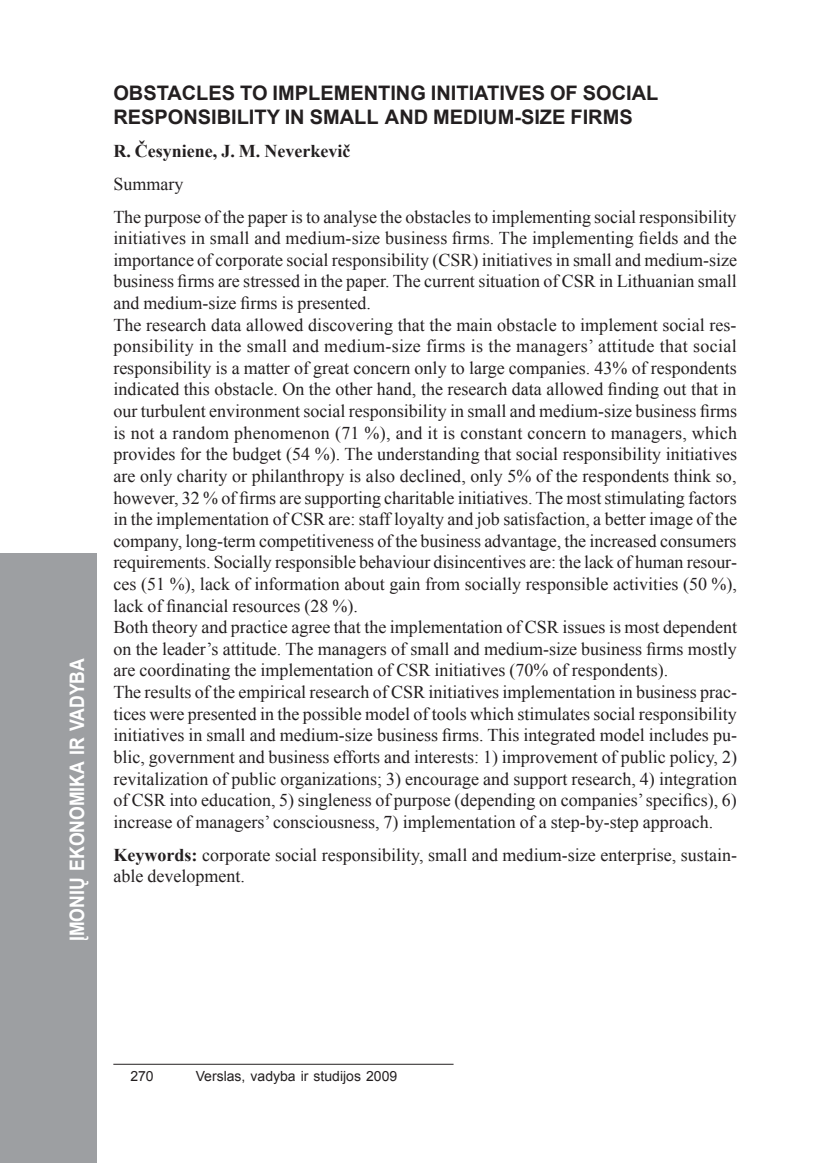
<style>
.page{position:relative;width:822px;height:1163px;background:#fff}
.page>*{position:absolute;margin:0;border:0;box-sizing:border-box;transform-origin:0 0}
.t1{font:700 20px "Arial";color:#231f20}
.t2{font:700 20px "Arial";color:#fff;scale:.88 1}
.t3{font:18px/21.6px "Times New Roman";color:#231f20}
.t4{font:700 18px "Times New Roman";color:#231f20}
.t5{font:14px "Arial";color:#231f20}
.s1{font-weight:700}
</style>
<div class="page">
<hr style="left:113px;top:1063px;width:341px;height:1px;background:#231f20">
<div style="left:0;top:553px;width:96px;height:609px;background:#9d9fa2"></div>
<p class="t2" style="left:64px;top:940px;width:323px;rotate:-90deg">Įmonių ekonomika ir vadyba</p>
<p class="t1" style="left:113px;top:79px;width:15px">OBSTACLES</p>
<p class="t1" style="left:240px;top:79px;width:46px">to IMPLEMENTING</p>
<p class="t1" style="left:431px;top:79px;width:10px">INITIATI</p>
<p class="t1" style="left:505px;top:79px;width:92px">VESOFSOCIAL</p>
<p class="t1" style="left:113px;top:103px;width:13px">RESPONSIBILITY</p>
<p class="t1" style="left:285px;top:103px;width:40px">IN SMALL</p>
<p class="t1" style="left:383px;top:103px;width:13px">AND</p>
<p class="t1" style="left:433px;top:103px;width:15px">MEDIUM</p>
<p class="t1" style="left:514px;top:103px;width:70px">-SIZE FIRMS</p>
<p class="t4" style="left:113px;top:138px;width:239px">R. Česyniene, J. M. Neverkevič</p>
<p class="t3" style="left:113px;top:167px;width:625px;line-height:33px">Summary<br>The purpose of the paper is to analyse the obstacles to implementing social responsibility</p>
<p class="t3" style="left:113px;top:227px;width:625px">initiatives in small and medium-size business firms. The implementing fields and the importance of corporate social responsibility (CSR) initiatives in small and medium-size business firms are stressed in the paper. The current situation of CSR in Lithuanian small and medium-size firms is presented.<br>The research data allowed discovering that the main obstacle to implement social res&shy;ponsibility in the small and medium-size firms is the managers’ attitude that social responsibility is a matter of great concern only to large companies. 43% of respondents indicated this obstacle. On the other hand, the research data allowed finding out that in our turbulent environment social responsibility in small and medium-size business firms is not a random phenomenon (71 %), and it is constant concern to managers, which provides for the budget (54 %). The understanding that social responsibility initiatives are only charity or philanthropy is also declined, only 5% of the respondents think so, however, 32 % of firms are supporting charitable initiatives. The most stimulating factors in the implementation of CSR are: staff loyalty and job satisfaction, a better image of the company, long-term competitiveness of the business advantage, the increased consumers requirements. Socially responsible behaviour disincentives are: the lack of human resour&shy;ces (51 %), lack of information about gain from socially responsible activities (50 %), lack of financial resources (28 %).<br>Both theory and practice agree that the implementation of CSR issues is most dependent on the leader’s attitude. The managers of small and medium-size business firms mostly are coordinating the implementation of CSR initiatives (70% of respondents).<br>The results of the empirical research of CSR initiatives implementation in business prac&shy;tices were presented in the possible model of tools which stimulates social responsibility initiatives in small and medium-size business firms. This integrated model includes pu&shy;blic, government and business efforts and interests: 1) improvement of public policy, 2) revitalization of public organizations; 3) encourage and support research, 4) integration of CSR into education, 5) singleness of purpose (depending on companies’ specifics), 6) increase of managers’ consciousness, 7) implementation of a step-by-step approach.</p>
<p class="t3" style="left:113px;top:843px;width:625px"><span class="s1">Keywords:</span> corporate social responsibility, small and medium-size enterprise, sustain&shy;able development.</p>
<p class="t5" style="left:130px;top:1066px;width:25px">270</p>
<p class="t5" style="left:196px;top:1066px;width:203px">Verslas, vadyba ir studijos 2009</p>
</div>
